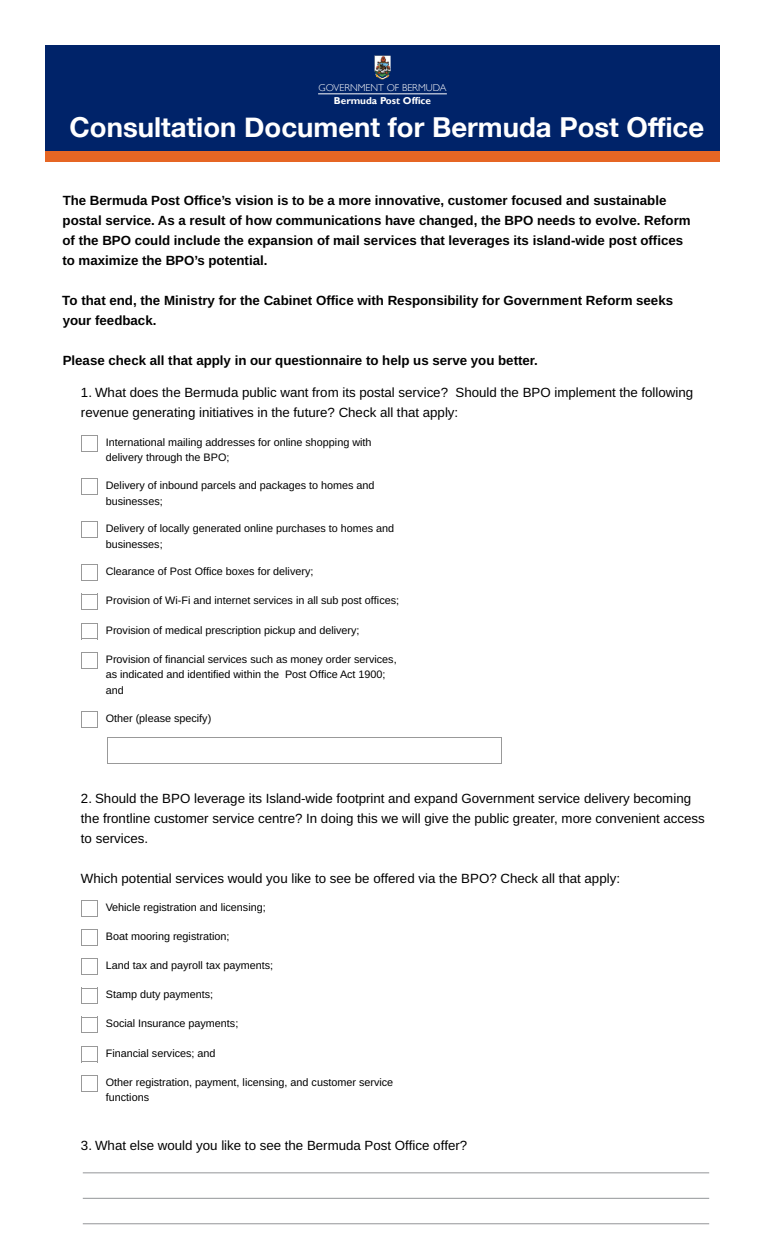
<style>
.page{position:relative;width:765px;height:1260px;background:#fff}
.page>*{position:absolute;margin:0;border:0;box-sizing:border-box;transform-origin:0 0}
.t1{font:700 27.5px "Helvetica Neue";color:#fff}
.t2{font:13.25px/20px "Liberation Sans";color:#000}
.t3{font:700 13.25px/20px "Liberation Sans";color:#000}
.t4{font:10.75px/15.8px "Liberation Sans";color:#000}
.t5{font:300 10px "Gill Sans";color:#fff}
.t6{font:700 10px "Gill Sans";color:#fff}
</style>
<div class="page">
<hr style="left:108px;top:737px;width:394px;height:1px;background:#999">
<hr style="left:108px;top:763px;width:394px;height:1px;background:#999">
<svg style="left:81px;top:435px;width:17px;height:17px"></svg>
<svg style="left:81px;top:478px;width:17px;height:17px"></svg>
<svg style="left:81px;top:521px;width:17px;height:17px"></svg>
<svg style="left:81px;top:565px;width:17px;height:16px"></svg>
<svg style="left:81px;top:594px;width:17px;height:16px"></svg>
<svg style="left:81px;top:623px;width:17px;height:17px"></svg>
<svg style="left:81px;top:652px;width:17px;height:17px"></svg>
<svg style="left:81px;top:711px;width:17px;height:17px"></svg>
<svg style="left:81px;top:900px;width:17px;height:17px"></svg>
<svg style="left:81px;top:929px;width:17px;height:17px"></svg>
<svg style="left:81px;top:958px;width:17px;height:17px"></svg>
<svg style="left:81px;top:988px;width:17px;height:16px"></svg>
<svg style="left:81px;top:1017px;width:17px;height:16px"></svg>
<svg style="left:81px;top:1046px;width:17px;height:17px"></svg>
<svg style="left:81px;top:1075px;width:17px;height:17px"></svg>
<div style="left:45px;top:45px;width:675px;height:106px;background:#002369"></div>
<div style="left:45px;top:151px;width:675px;height:11px;background:#e66624"></div>
<img style="left:374px;top:55px;width:17px;height:25px">
<hr style="left:318px;top:94px;width:129px;height:1px;background:#fff">
<hr style="left:83px;top:1173px;width:626px;height:1px;background:#939598">
<hr style="left:83px;top:1198px;width:626px;height:1px;background:#939598">
<hr style="left:83px;top:1223px;width:626px;height:1px;background:#939598">
<p class="t5" style="left:318px;top:80px;width:130px">GOVERNMENT OF BERMUDA</p>
<p class="t6" style="left:334px;top:94px;width:99px">Bermuda Post Office</p>
<h1 class="t1" style="left:70px;top:105px;width:636px">Consultation Document for Bermuda Post Office</h1>
<p class="t3" style="left:62px;top:192px;width:630px">The Bermuda Post Office’s vision is to be a more innovative, customer focused and sustainable postal service. As a result of how communications have changed, the BPO needs to evolve. Reform of the BPO could include the expansion of mail services that leverages its island-wide post offices to maximize the BPO’s potential.</p>
<p class="t3" style="left:62px;top:292px;width:612px">To that end, the Ministry for the Cabinet Office with Responsibility for Government Reform seeks your feedback.</p>
<p class="t3" style="left:63px;top:352px;width:477px">Please check all that apply in our questionnaire to help us serve you better.</p>
<p class="t2" style="left:81px;top:384px;width:614px">1. What does the Bermuda public want from its postal service? Should the BPO implement the following revenue generating initiatives in the future? Check all that apply:</p>
<p class="t4" style="left:106px;top:435px;width:267px">International mailing addresses for online shopping with delivery through the BPO;</p>
<p class="t4" style="left:106px;top:478px;width:270px">Delivery of inbound parcels and packages to homes and businesses;</p>
<p class="t4" style="left:106px;top:521px;width:290px">Delivery of locally generated online purchases to homes and businesses;</p>
<p class="t4" style="left:106px;top:565px;width:209px">Clearance of Post Office boxes for delivery;</p>
<p class="t4" style="left:106px;top:594px;width:295px">Provision of Wi-Fi and internet services in all sub post offices;</p>
<p class="t4" style="left:106px;top:623px;width:255px">Provision of medical prescription pickup and delivery;</p>
<p class="t4" style="left:106px;top:652px;width:292px">Provision of financial services such as money order services, as indicated and identified within the Post Office Act 1900; and</p>
<p class="t4" style="left:106px;top:711px;width:107px">Other (please specify)</p>
<p class="t2" style="left:81px;top:790px;width:625px">2. Should the BPO leverage its Island-wide footprint and expand Government service delivery becoming the frontline customer service centre? In doing this we will give the public greater, more convenient access to services.</p>
<p class="t2" style="left:81px;top:869px;width:541px">Which potential services would you like to see be offered via the BPO? Check all that apply:</p>
<p class="t4" style="left:106px;top:900px;width:161px">Vehicle registration and licensing;</p>
<p class="t4" style="left:106px;top:930px;width:125px">Boat mooring registration;</p>
<p class="t4" style="left:106px;top:959px;width:169px">Land tax and payroll tax payments;</p>
<p class="t4" style="left:106px;top:988px;width:109px">Stamp duty payments;</p>
<p class="t4" style="left:106px;top:1017px;width:134px">Social Insurance payments;</p>
<p class="t4" style="left:106px;top:1046px;width:111px">Financial services; and</p>
<p class="t4" style="left:106px;top:1075px;width:289px">Other registration, payment, licensing, and customer service functions</p>
<p class="t2" style="left:81px;top:1137px;width:388px">3. What else would you like to see the Bermuda Post Office offer?</p>
</div>
